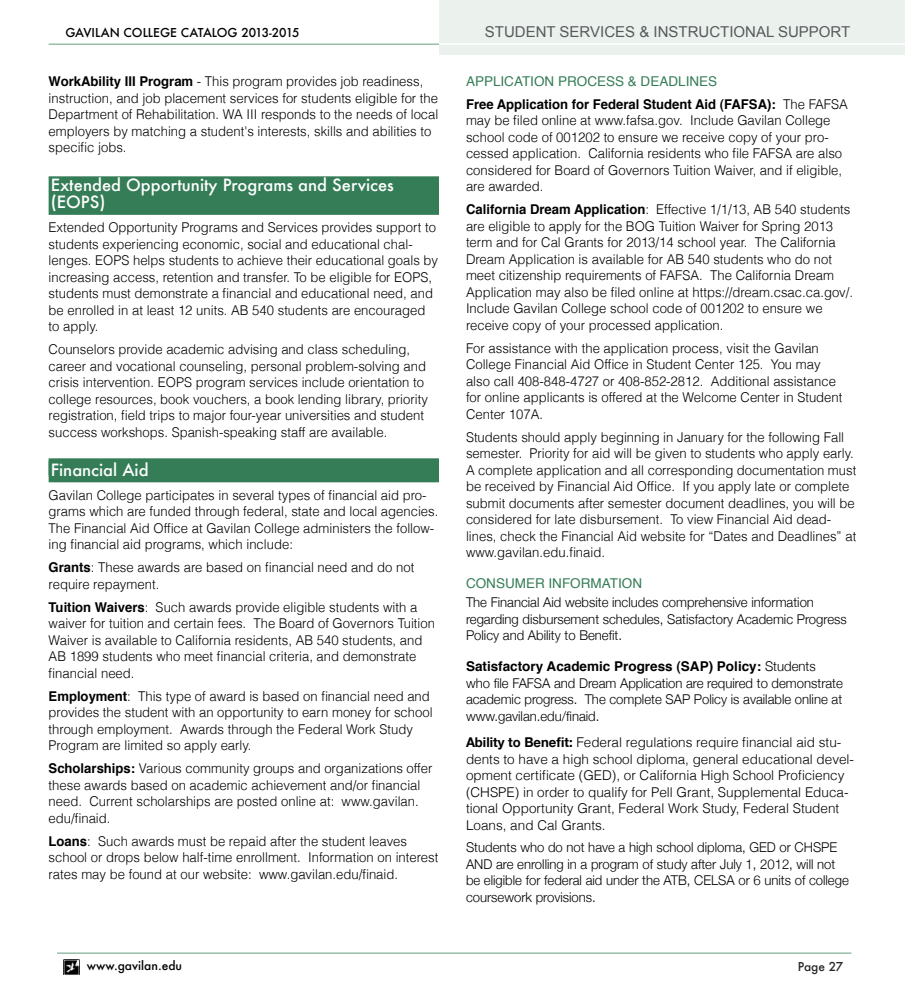
<style>
.page{position:relative;width:905px;height:999px;background:#fff}
.page>*{position:absolute;margin:0;border:0;box-sizing:border-box;transform-origin:0 0}
.t1{font:500 16.5px/16.8px "Futura";color:#fff}
.t2{font:15px "Arial";color:#58595b}
.t3{font:300 13.5px/16.5px "Helvetica";color:#000}
.t4{font:300 13.5px/16.5px "Helvetica Neue";color:#000}
.t5{font:700 13.5px/23px "Helvetica";color:#000}
.t6{font:13.5px "Helvetica";color:#357d57}
.t7{font:500 12px "Futura";color:#000}
.t8{font:500 12px "Futura";letter-spacing:-.015em;color:#292829}
.s1{font-weight:700}
.s2{font-weight:400;color:#357d57}
.s3{font-weight:300}
.s4{font-family:"Helvetica Neue";font-weight:300}
.s5{font-family:"Helvetica Neue";font-weight:700}
</style>
<div class="page">
<hr style="left:49px;top:44px;width:807px;height:1px;background:#9abeab">
<hr style="left:57px;top:952px;width:794px;height:2px;background:#9abeab">
<img style="left:64px;top:959px;width:15px;height:16px">
<div style="left:439px;top:0;width:465px;height:55px;background:#ebf2ee"></div>
<hr style="left:439px;top:43px;width:465px;height:2px;background:#fff">
<div style="left:49px;top:176px;width:390px;height:15px;background:#357d57"></div>
<div style="left:49px;top:191px;width:390px;height:24px;background:#357d57"></div>
<div style="left:49px;top:458px;width:390px;height:24px;background:#357d57"></div>
<p class="t7" style="left:65px;top:24px;width:236px">GAVILAN COLLEGE CATALOG 2013-2015</p>
<p class="t2" style="left:485px;top:21px;width:367px">STUDENT SERVICES &amp; I NSTRUCTIONAL SUPPORT</p>
<p class="t3" style="left:49px;top:73px;width:391px"><span class="s1">WorkAbility III Program</span> - This program provides job readiness, instruction, and job placement services for students eligible for the Department of Rehabilitation. WA III responds to the needs of local employers by matching a student's interests, skills and abilities to specific jobs.</p>
<p class="t1" style="left:51px;top:177px;width:344px">Extended Opportunity Programs and Services (EOPS)</p>
<p class="t3" style="left:49px;top:219px;width:391px">Extended Opportunity Programs and Services provides support to students experiencing economic, social and educational chal&shy;lenges. EOPS helps students to achieve their educational goals by increasing access, retention and transfer. To be eligible for EOPS, students must demonstrate a financial and educational need, and be enrolled in at least 12 units. AB 540 students are encouraged to apply.</p>
<p class="t3" style="left:49px;top:341px;width:381px">Counselors provide academic advising and class scheduling, career and vocational counseling, personal problem-solving and crisis intervention. EOPS program services include orientation to college resources, book vouchers, a book lending library, priority registration, field trips to major four-year universities and student success workshops. Spanish-speaking staff are available.</p>
<p class="t1" style="left:51px;top:461px;width:99px">Financial Aid</p>
<p class="t3" style="left:49px;top:487px;width:391px">Gavilan College participates in several types of financial aid pro&shy;grams which are funded through federal, state and local agencies.<br>The Financial Aid Office at Gavilan College administers the follow&shy;ing financial aid programs, which include:</p>
<p class="t3" style="left:49px;top:559px;width:367px"><span class="s1">Grants</span>: These awards are based on financial need and do not require repayment.</p>
<p class="t3" style="left:49px;top:598px;width:388px"><span class="s1">Tuition Waivers</span>: Such awards provide eligible students with a waiver for tuition and certain fees. The Board of Governors Tuition Waiver is available to California residents, AB 540 students, and AB 1899 students who meet financial criteria, and demonstrate financial need.</p>
<p class="t3" style="left:49px;top:687px;width:385px"><span class="s1">Employment</span>: This type of award is based on financial need and provides the student with an opportunity to earn money for school through employment. Awards through the Federal Work Study Program are limited so apply early.</p>
<p class="t3" style="left:49px;top:760px;width:385px"><span class="s1">Scholarships:</span> Various community groups and organizations offer these awards based on academic achievement and/or financial need. Current scholarships are posted online at: www.gavilan. edu/finaid.</p>
<p class="t3" style="left:49px;top:832px;width:391px"><span class="s1">Loans</span>: Such awards must be repaid after the student leaves school or drops below half-time enrollment. Information on interest rates may be found at our website: www.gavilan.edu/finaid.</p>
<p class="t5" style="left:466px;top:70px;width:383px;text-indent:162px"><span class="s2">&amp; DEADLINES<br></span>Free Application for Federal Student Aid (FAFSA): <span class="s3">The FAFSA</span></p>
<p class="t3" style="left:466px;top:112px;width:378px">may be filed online at www.fafsa.gov. Include Gavilan College school code of 001202 to ensure we receive copy of your pro&shy;cessed application. California residents who file FAFSA are also considered for Board of Governors Tuition Waiver, and if eligible, are awarded.</p>
<p class="t3" style="left:466px;top:201px;width:388px"><span class="s1">California Dream Application</span>: Effective 1/1/13, AB 540 students are eligible to apply for the BOG Tuition Waiver for Spring 2013 term and for Cal Grants for 2013/14 school year. The California Dream Application is available for AB 540 students who do not meet citizenship requirements of FAFSA. The California Dream Application may also be filed online at https://dream.csac.ca.gov/.<br>Include Gavilan College school code of 001202 to ensure we receive copy of your processed application.</p>
<p class="t3" style="left:466px;top:340px;width:378px">For assistance with the application process, visit the Gavilan College Financial Aid Office in Student Center 125. You may also call 408-848-4727 or 408-852-2812. Additional assistance for online applicants is offered at the Welcome Center in Student Center 107A.</p>
<p class="t3" style="left:466px;top:429px;width:392px">Students should apply beginning in January for the following Fall semester. Priority for aid will be given to students who apply early.<br>A complete application and all corresponding documentation must be received by Financial Aid Office. If you apply late or complete submit documents after semester document deadlines, you will be considered for late disbursement. To view Financial Aid dead&shy;lines, check the Financial Aid website for “Dates and Deadlines” at www.gavilan.edu.finaid.</p>
<p class="t6" style="left:466px;top:573px;width:11px">CONSUMER</p>
<p class="t6" style="left:548px;top:573px;width:33px">IN FORM</p>
<p class="t6" style="left:601px;top:573px;width:17px">ATION</p>
<p class="t4" style="left:466px;top:594px;width:382px">The Financial Aid website includes comprehensive information regarding disbursement schedules, Satisfactory Academic Progress<br>Policy and Ability to Benefit.</p>
<p class="t5" style="left:466px;top:655px;width:351px">Satisfactory Academic Progress (SAP) Policy: <span class="s4">Students</span></p>
<p class="t4" style="left:466px;top:674px;width:378px;text-align:justify">who file FAFSA and Dream Application are required to demonstrate academic progress. The complete SAP Policy is available online at www.gavilan.edu/finaid.</p>
<p class="t3" style="left:466px;top:734px;width:389px"><span class="s5">Ability to Benefit:</span> Federal regulations require financial aid stu&shy;dents to have a high school diploma, general educational devel&shy;opment certificate (GED), or California High School Proficiency (CHSPE) in order to qualify for Pell Grant, Supplemental Educa&shy;tional Opportunity Grant, Federal Work Study, Federal Student Loans, and Cal Grants.</p>
<p class="t4" style="left:466px;top:839px;width:384px">Students who do not have a high school diploma, GED or CHSPE AND are enrolling in a program of study after July 1, 2012, will not be eligible for federal aid under the ATB, CELSA or 6 units of college coursework provisions.</p>
<p class="t6" style="left:466px;top:71px;width:65px">APPLICATION</p>
<p class="t6" style="left:558px;top:71px;width:20px">PROCESS</p>
<p class="t7" style="left:87px;top:957px;width:97px">www.gavilan.edu</p>
<p class="t8" style="left:797px;top:958px;width:47px">Page 27</p>
</div>
